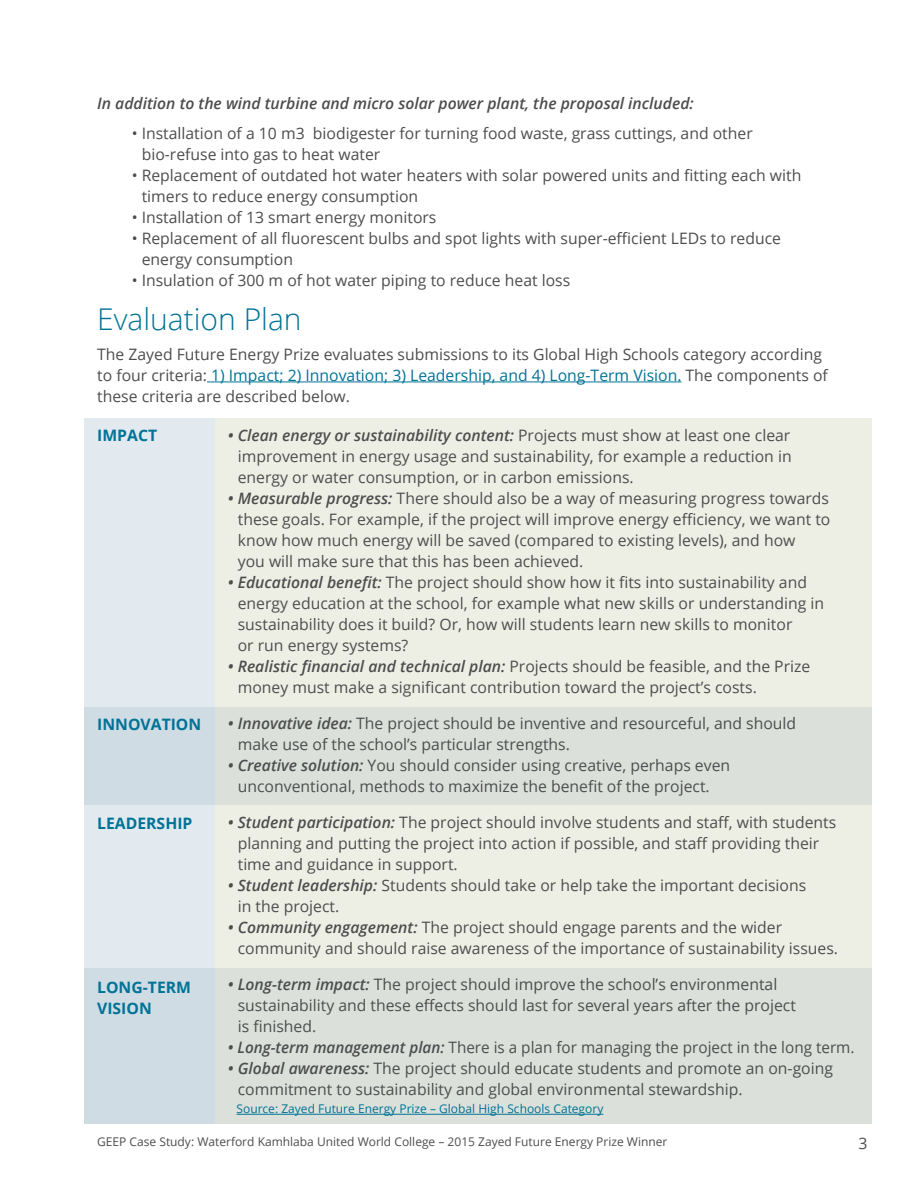
<style>
.page{position:relative;width:918px;height:1188px;background:#fff}
.page>*{position:absolute;margin:0;border:0;box-sizing:border-box;transform-origin:0 0}
.t1{font:300 30px "Open Sans";color:#007396}
.t2{font:15.75px/21px "Open Sans";color:#4d4d4f}
.t3{font:italic 600 15.75px "Open Sans";color:#4d4d4f}
.t4{font:700 15.75px/21px "Open Sans";color:#007396}
.t5{font:12px "Open Sans";color:#4d4d4f}
.t6{font:12px "Open Sans";color:#007396}
.s1{color:#007396}
.s2{font-weight:600;font-style:italic}
</style>
<div class="page">
<div style="left:215px;top:418px;width:657px;height:706px;background:#eeefe4"></div>
<div style="left:84px;top:418px;width:131px;height:706px;background:#e2eaef"></div>
<div style="left:84px;top:708px;width:788px;height:97px;background:#dbe0da"></div>
<div style="left:84px;top:968px;width:788px;height:156px;background:#dbe0da"></div>
<hr style="left:207px;top:382px;width:475px;height:1px;background:#007396">
<hr style="left:237px;top:1114px;width:366px;height:1px;background:#007396">
<p class="t3" style="left:97px;top:93px;width:598px">In addition to the wind turbine and micro solar power plant, the proposal included:</p>
<p class="t2" style="left:142px;top:123px;width:613px;text-indent:-10px">• Installation of a 10 m3 biodigester for turning food waste, grass cuttings, and other bio-refuse into gas to heat water</p>
<p class="t2" style="left:142px;top:165px;width:661px;text-indent:-10px">• Replacement of outdated hot water heaters with solar powered units and fitting each with timers to reduce energy consumption</p>
<p class="t2" style="left:132px;top:207px;width:306px">• Installation of 13 smart energy monitors</p>
<p class="t2" style="left:142px;top:228px;width:641px;text-indent:-10px">• Replacement of all fluorescent bulbs and spot lights with super-efficient LEDs to reduce energy consumption</p>
<p class="t2" style="left:132px;top:270px;width:440px">• Insulation of 300 m of hot water piping to reduce heat loss</p>
<h1 class="t1" style="left:97px;top:298px;width:206px">Evaluation Plan</h1>
<p class="t2" style="left:97px;top:343px;width:732px">The Zayed Future Energy Prize evaluates submissions to its Global High Schools category according to four criteria: <span class="s1">1) Impact; 2) Innovation; 3) Leadership, and 4) Long-Term Vision.</span> The components of these criteria are described below.</p>
<p class="t4" style="left:97px;top:424px;width:61px">IMPACT</p>
<p class="t4" style="left:97px;top:714px;width:106px">INNOVATION</p>
<p class="t4" style="left:97px;top:812px;width:97px">LEADERSHIP</p>
<p class="t4" style="left:97px;top:976px;width:95px">LONG-TERM<br>VISION</p>
<p class="t2" style="left:238px;top:424px;width:555px;text-align:justify;text-indent:-10px"><span class="s2">• Clean energy or sustainability content:</span> Projects must show at least one clear improvement in energy usage and sustainability, for example a reduction in energy or water consumption, or in carbon emissions.</p>
<p class="t2" style="left:238px;top:487px;width:594px;text-indent:-10px"><span class="s2">• Measurable progress:</span> There should also be a way of measuring progress towards these goals. For example, if the project will improve energy efficiency, we want to know how much energy will be saved (compared to existing levels), and how<br>you will make sure that this has been achieved.</p>
<p class="t2" style="left:238px;top:571px;width:588px;text-indent:-10px"><span class="s2">• Educational benefit:</span> The project should show how it fits into sustainability and energy education at the school, for example what new skills or understanding in sustainability does it build? Or, how will students learn new skills to monitor<br>or run energy systems?</p>
<p class="t2" style="left:238px;top:655px;width:574px;text-indent:-10px"><span class="s2">• Realistic financial and technical plan:</span> Projects should be feasible, and the Prize money must make a significant contribution toward the project’s costs.</p>
<p class="t2" style="left:238px;top:712px;width:560px;text-indent:-10px"><span class="s2">• Innovative idea:</span> The project should be inventive and resourceful, and should make use of the school’s particular strengths.</p>
<p class="t2" style="left:238px;top:754px;width:494px;text-indent:-10px"><span class="s2">• Creative solution:</span> You should consider using creative, perhaps even unconventional, methods to maximize the benefit of the project.</p>
<p class="t2" style="left:238px;top:811px;width:600px;text-indent:-10px"><span class="s2">• Student participation:</span> The project should involve students and staff, with students planning and putting the project into action if possible, and staff providing their time and guidance in support.</p>
<p class="t2" style="left:238px;top:874px;width:570px;text-indent:-10px"><span class="s2">• Student leadership:</span> Students should take or help take the important decisions in the project.</p>
<p class="t2" style="left:238px;top:916px;width:602px;text-indent:-10px"><span class="s2">• Community engagement:</span> The project should engage parents and the wider community and should raise awareness of the importance of sustainability issues.</p>
<p class="t2" style="left:238px;top:973px;width:560px;text-indent:-10px"><span class="s2">• Long-term impact:</span> The project should improve the school’s environmental sustainability and these effects should last for several years after the project is finished.</p>
<p class="t2" style="left:228px;top:1036px;width:628px"><span class="s2">• Long-term management plan:</span> There is a plan for managing the project in the long term.</p>
<p class="t2" style="left:238px;top:1057px;width:597px;text-indent:-10px"><span class="s2">• Global awareness:</span> The project should educate students and promote an on-going commitment to sustainability and global environmental stewardship.</p>
<p class="t6" style="left:237px;top:1101px;width:368px">Source: Zayed Future Energy Prize – Global High Schools Category</p>
<p class="t5" style="left:97px;top:1133px;width:572px">GEEP Case Study: Waterford Kamhlaba United World College – 2015 Zayed Future Energy Prize Winner</p>
<p class="t2" style="left:859px;top:1132px;width:11px">3</p>
</div>
